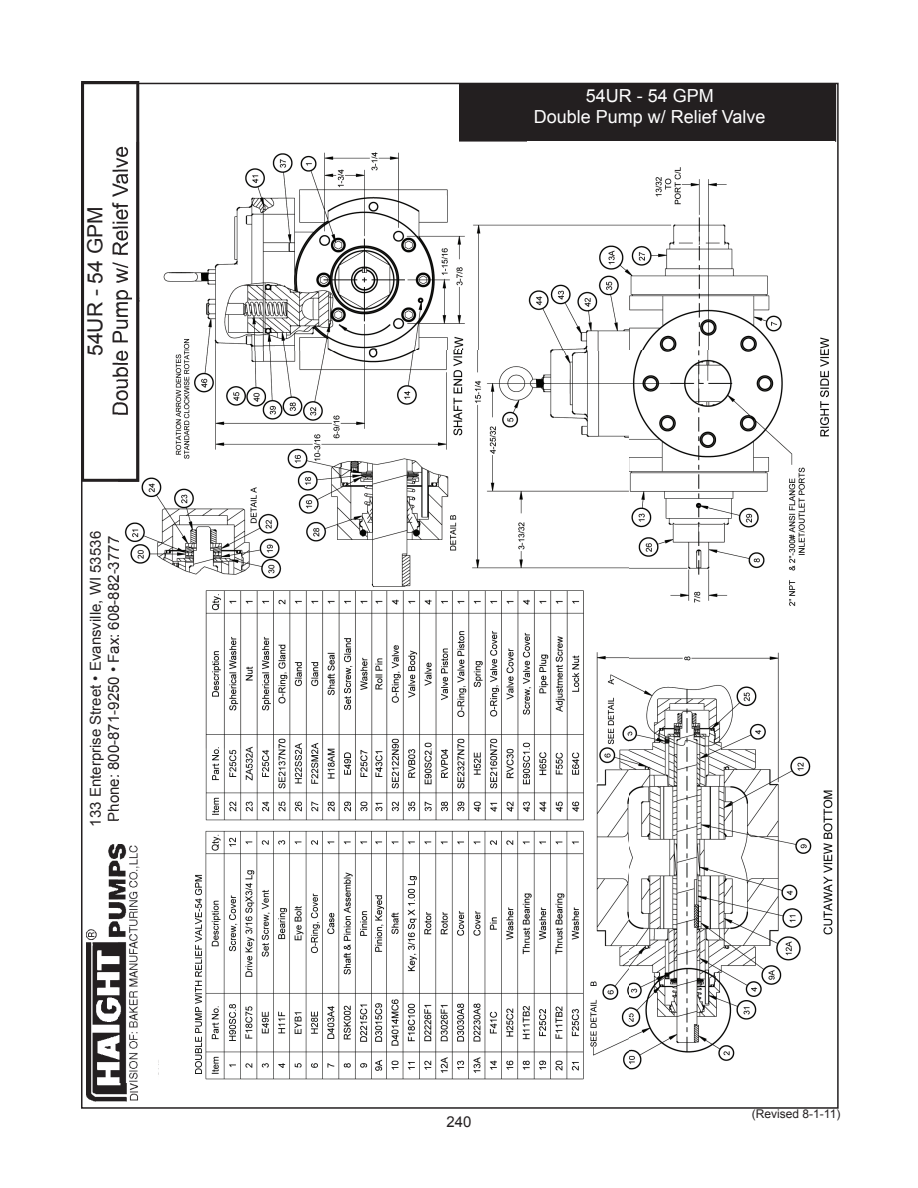
<style>
.page{position:relative;width:918px;height:1188px;background:#fff}
.page>*{position:absolute;margin:0;border:0;box-sizing:border-box;transform-origin:0 0}
.t1{font:21px/25.2px "Arial";color:#231f20;text-align:center}
.t2{font:18px/21.6px "Arial";color:#fff;text-align:center}
.t3{font:15px/18px "Arial";color:#231f20;text-align:center}
.t4{font:12px "Arial";color:#231f20}
</style>
<div class="page">
<svg style="left:81px;top:81px;width:58px;height:401px"></svg>
<div style="left:460px;top:85px;width:375px;height:55px;background:#231f20"></div>
<div style="left:459px;top:84px;width:377px;height:58px;border:3px solid #231f20"></div>
<img style="left:86px;top:844px;width:52px;height:258px">
<img style="left:118px;top:142px;width:715px;height:938px">
<img style="left:118px;top:142px;width:21px;height:340px">
<img style="left:118px;top:147px;width:14px;height:268px">
<img style="left:118px;top:844px;width:32px;height:238px">
<img style="left:118px;top:537px;width:1px;height:283px">
<h1 class="t1" style="left:83px;top:416px;width:272px;rotate:-90deg">54UR - 54 GPM<br>Double Pump w/ Relief Valve</h1>
<p class="t3" style="left:87px;top:827px;width:297px;rotate:-90deg">133 Enterprise Street • Evansville, WI 53536<br>Phone: 800-871-9250 • Fax: 608-882-3777</p>
<p class="t2" style="left:534px;top:85px;width:233px">54UR - 54 GPM<br>Double Pump w/ Relief Valve</p>
<p class="t3" style="left:446px;top:1113px;width:27px">240</p>
<p class="t4" style="left:752px;top:1106px;width:90px">(Revised 8-1-11)</p>
</div>
